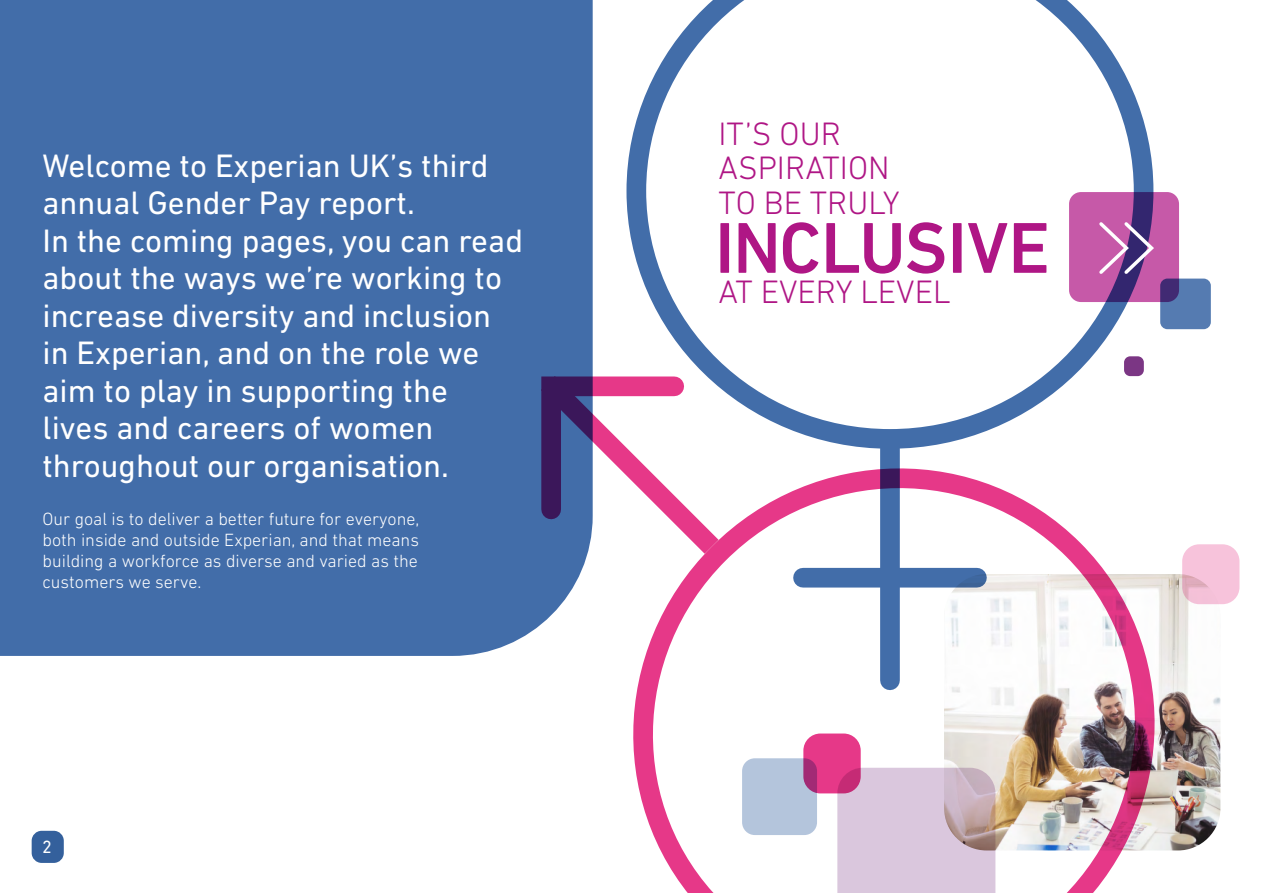
<style>
.page{position:relative;width:1263px;height:893px;background:#fff}
.page>*{position:absolute;margin:0;border:0;box-sizing:border-box;transform-origin:0 0}
.t1{font:500 73.05px "DIN Next LT Pro";letter-spacing:-.01em;color:#af1685}
.t2{font:33px/37.5px "DIN Next LT Pro";color:#fff}
.t3{font:300 33px/34.5px "DIN Next LT Pro";color:#af1685}
.t4{font:300 18px/21px "DIN Next LT Pro";color:#fff;text-align:justify}
.t5{font:18px "DIN Next LT Pro";color:#fff}
</style>
<div class="page">
<div style="left:32px;top:831px;width:32px;height:32px;background:#34609c;border-radius:10px"></div>
<div style="left:0;top:0;width:593px;height:656px;background:#426da9"></div>
<img style="left:1170px;top:574px;width:50px;height:276px">
<svg style="left:592px;top:468px;width:578px;height:425px"></svg>
<svg style="left:520px;top:355px;width:219px;height:220px"></svg>
<svg style="left:531px;top:367px;width:163px;height:162px"></svg>
<svg style="left:626px;top:0;width:527px;height:449px"></svg>
<div style="left:880px;top:449px;width:20px;height:231px;background:#426da9"></div>
<div style="left:803px;top:568px;width:174px;height:20px;background:#426da9"></div>
<div style="left:1124px;top:356px;width:20px;height:20px;background:#7b3684;border-radius:6px"></div>
<svg style="left:803px;top:733px;width:58px;height:60px;fill:#e63888"></svg>
<svg style="left:1182px;top:544px;width:57px;height:60px;fill:#f7c3db"></svg>
<div style="left:1160px;top:279px;width:51px;height:50px;background:#557bb1;border-radius:7px"></div>
<svg style="left:1069px;top:192px;width:110px;height:110px;fill:#c659a8"></svg>
<svg style="left:1096px;top:219px;width:60px;height:58px"></svg>
<p class="t2" style="left:43px;top:146px;width:482px">Welcome to Experian UK’s third annual Gender Pay report.<br>In the coming pages, you can read about the ways we’re working to increase diversity and inclusion in Experian, and on the role we aim to play in supporting the<br>lives and careers of women throughout our organisation.</p>
<p class="t4" style="left:43px;top:508px;width:378px">Our goal is to deliver a better future for everyone, both inside and outside Experian, and that means building a workforce as diverse and varied as the customers we serve.</p>
<p class="t5" style="left:42px;top:836px;width:11px">2</p>
<p class="t3" style="left:718px;top:116px;width:183px">IT’S OUR<br>ASPIRATION<br>TO BE TRULY</p>
<h1 class="t1" style="left:715px;top:206px;width:337px">INCLUSIVE</h1>
<p class="t3" style="left:718px;top:274px;width:234px">AT EVERY LEVEL</p>
</div>
